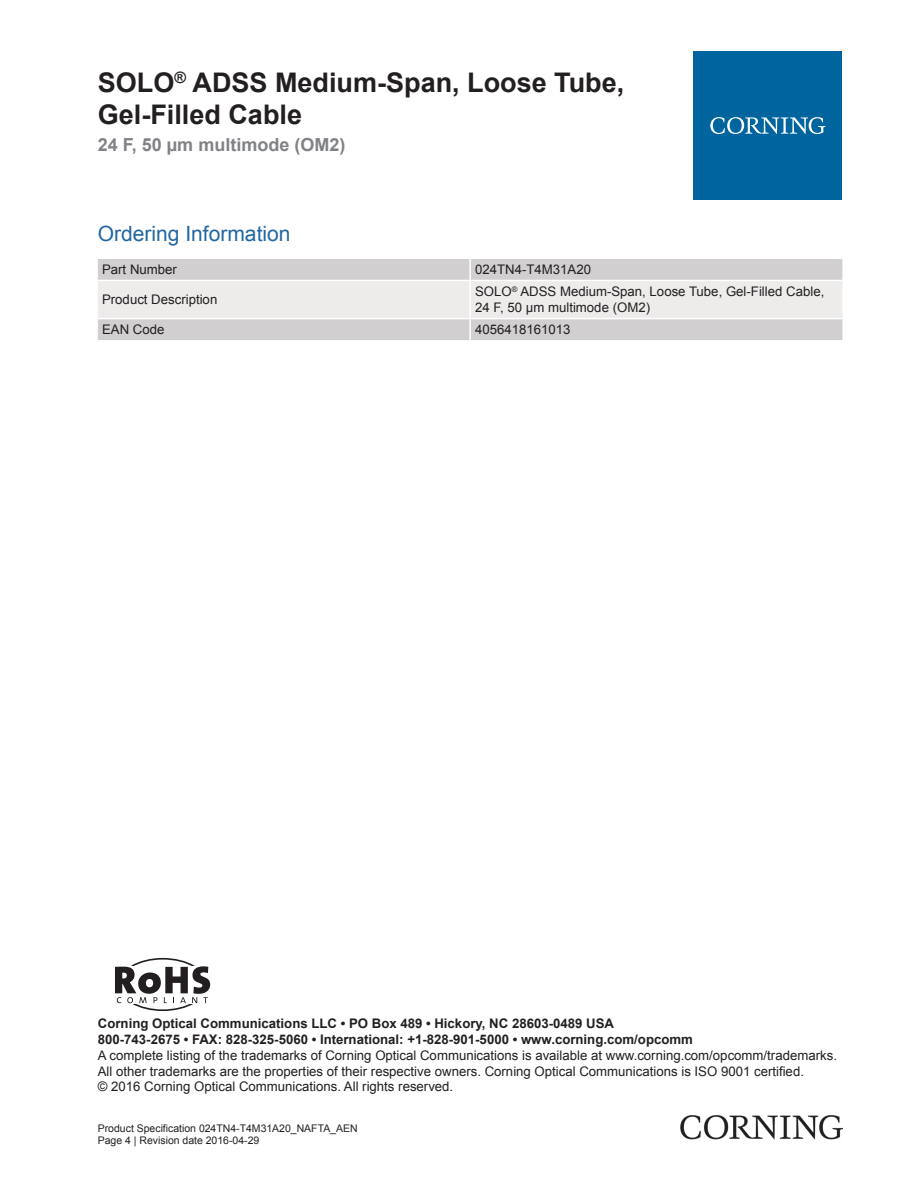
<style>
.page{position:relative;width:919px;height:1187px;background:#fff}
.page>*{position:absolute;margin:0;border:0;box-sizing:border-box;transform-origin:0 0}
.t1{font:700 27px/32.4px "Arial";color:#231f20}
.t2{font:21px "Arial";color:#2166a2}
.t3{font:700 18px "Arial";color:#808285}
.t4{font:13.2px/15.9px "Arial";color:#231f20}
.t5{font:700 13.2px/15.9px "Arial";color:#231f20}
.t6{font:10.5px/12.6px "Arial";color:#231f20}
</style>
<div class="page">
<div style="left:98px;top:259px;width:744px;height:81px;background:#d1cfcf"></div>
<div style="left:98px;top:281px;width:744px;height:37px;background:#edeceb"></div>
<hr style="left:469px;top:259px;width:2px;height:21px;background:#fff">
<hr style="left:469px;top:281px;width:2px;height:37px;background:#fff">
<hr style="left:469px;top:319px;width:2px;height:21px;background:#fff">
<hr style="left:98px;top:280px;width:372px;height:1px;background:#fff">
<hr style="left:470px;top:280px;width:372px;height:1px;background:#fff">
<hr style="left:98px;top:318px;width:372px;height:1px;background:#fff">
<hr style="left:470px;top:318px;width:372px;height:1px;background:#fff">
<div style="left:693px;top:51px;width:149px;height:149px;background:#00649e"></div>
<svg style="left:710px;top:117px;width:115px;height:17px"></svg>
<img style="left:680px;top:1115px;width:162px;height:24px">
<div style="left:118px;top:957px;width:90px;height:53px;border:2px solid #231f20;border-radius:50%"></div>
<div style="left:98px;top:966px;width:123px;height:38px;background:#fff"></div>
<svg style="left:115px;top:966px;width:95px;height:37px"></svg>
<h1 class="t1" style="left:98px;top:67px;width:528px">SOLO<sup>®</sup> ADSS Medium-Span, Loose Tube,<br>Gel-Filled Cable</h1>
<h3 class="t3" style="left:98px;top:132px;width:249px">24 F, 50 µm multimode (OM2)</h3>
<h2 class="t2" style="left:98px;top:219px;width:194px">Ordering Information</h2>
<p class="t4" style="left:102px;top:261px;width:76px">Part Number</p>
<p class="t4" style="left:475px;top:261px;width:117px">024TN4-T4M31A20</p>
<p class="t4" style="left:102px;top:292px;width:117px">Product Description</p>
<p class="t4" style="left:475px;top:284px;width:351px">SOLO<sup>®</sup> ADSS Medium-Span, Loose Tube, Gel-Filled Cable,<br>24 F, 50 µm multimode (OM2)</p>
<p class="t4" style="left:102px;top:322px;width:64px">EAN Code</p>
<p class="t4" style="left:475px;top:322px;width:97px">4056418161013</p>
<p class="t5" style="left:98px;top:1015px;width:596px">Corning Optical Communications LLC • PO Box 489 • Hickory, NC 28603-0489 USA<br>800-743-2675 • FAX: 828-325-5060 • International: +1-828-901-5000 • www.corning.com/opcomm</p>
<p class="t4" style="left:98px;top:1047px;width:740px">A complete listing of the trademarks of Corning Optical Communications is available at www.corning.com/opcomm/trademarks.<br>All other trademarks are the properties of their respective owners. Corning Optical Communications is ISO 9001 certified.<br>© 2016 Corning Optical Communications. All rights reserved.</p>
<p class="t6" style="left:98px;top:1121px;width:261px">Product Specification 024TN4-T4M31A20_NAFTA_AEN<br>Page 4 | Revision date 2016-04-29</p>
</div>
